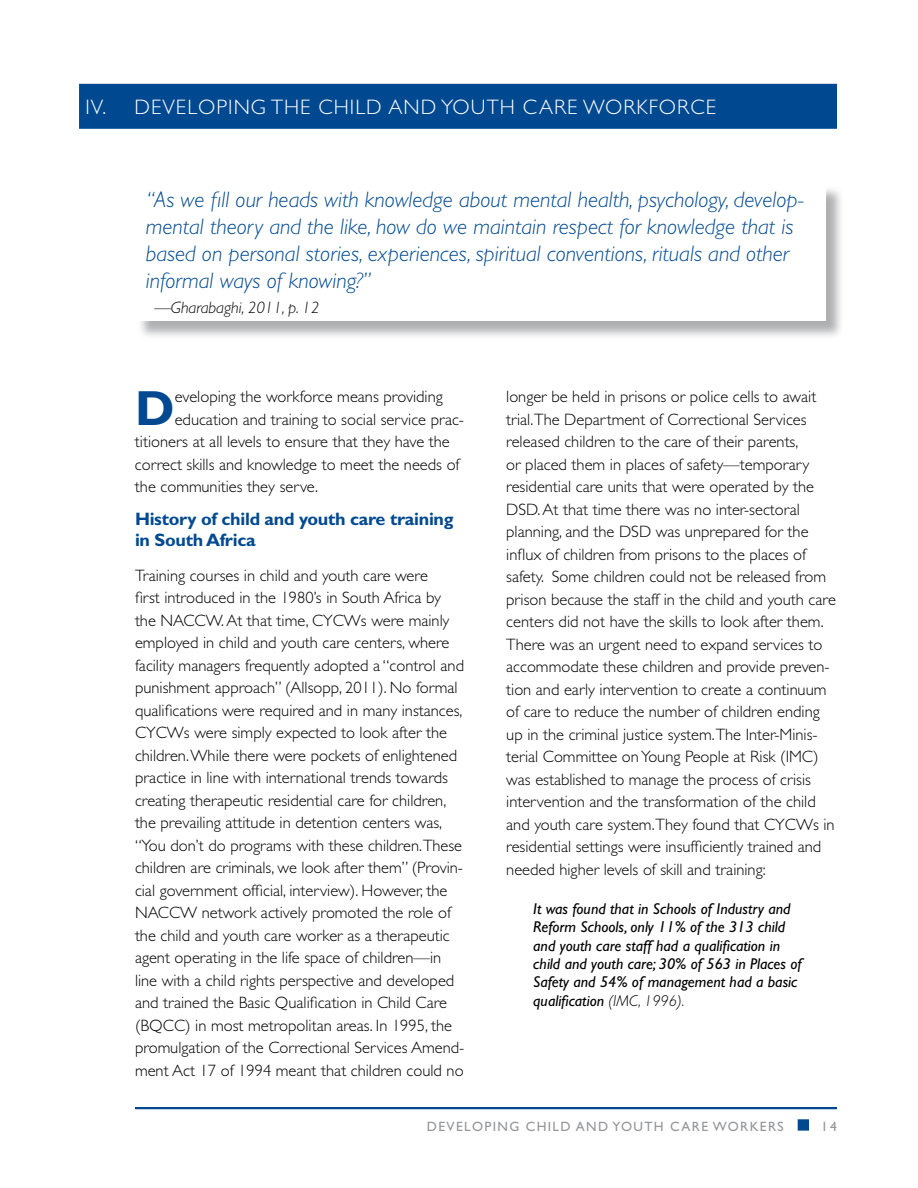
<style>
.page{position:relative;width:918px;height:1188px;background:#fff}
.page>*{position:absolute;margin:0;border:0;box-sizing:border-box;transform-origin:0 0}
.t1{font:700 49.5px "Gill Sans Std";color:#004990}
.t2{font:italic 300 22.5px/27px "Gill Sans Std";color:#004990}
.t3{font:300 21px "Gill Sans Std";letter-spacing:.05em;color:#fff}
.t4{font:700 18px/21px "Gill Sans Std";letter-spacing:-.015em;color:#004990}
.t5{font:300 16.5px/22.5px "Gill Sans Std";color:#000}
.t6{font:italic 300 16.5px "Gill Sans Std";color:#000}
.t7{font:italic 15.75px/18.3px "Gill Sans Std";color:#000}
.t8{font:13.5px "Gill Sans Std";letter-spacing:.1em;color:#939598}
.s1{font-weight:300}
.s2{color:#004990}
</style>
<div class="page">
<div style="left:798px;top:1119px;width:11px;height:12px;border:3px solid #004990"></div>
<hr style="left:135px;top:1107px;width:702px;height:2px;background:#004990">
<div style="left:79px;top:84px;width:758px;height:45px;background:#004990"></div>
<div style="left:137px;top:185px;width:707px;height:155px;background:#939598;opacity:.75"></div>
<div style="left:135px;top:184px;width:690px;height:137px;background:#fff"></div>
<p class="t3" style="left:86px;top:96px;width:372px">IV. DEVELOPING th e chi ld and youth</p>
<p class="t3" style="left:523px;top:96px;width:80px">care wor</p>
<p class="t3" style="left:637px;top:96px;width:81px">kforce</p>
<p class="t2" style="left:146px;top:186px;width:660px">“As we fill our heads with knowledge about mental health, psychology, develop&shy;mental theory and the like, how do we maintain respect for knowledge that is based on personal stories, experiences, spiritual conventions, rituals and other informal ways of knowing?”</p>
<p class="t6" style="left:154px;top:298px;width:167px">—Gharabaghi, 2011, p. 12</p>
<h1 class="t1" style="left:135px;top:379px;width:41px">D</h1>
<p class="t5" style="left:175px;top:386px;width:270px">eveloping the workforce means providing</p>
<p class="t5" style="left:175px;top:408px;width:291px">education and training to social service prac-</p>
<p class="t5" style="left:135px;top:431px;width:316px">titioners at all levels to ensure that they have the</p>
<p class="t5" style="left:135px;top:453px;width:328px">correct skills and knowledge to meet the needs of</p>
<p class="t5" style="left:135px;top:476px;width:185px">the communities they serve.</p>
<p class="t4" style="left:135px;top:509px;width:320px">History of child and youth care training in South Africa</p>
<p class="t5" style="left:135px;top:564px;width:308px">Training courses in child and youth care were first introduced in the 1980’s in South Africa by the NACC</p>
<p class="t5" style="left:135px;top:609px;width:331px;text-indent:71px">W. At that time, CYCWs were mainly employed in child and youth care centers, where facility managers frequently adopted a “control and punishment approach” (Allsopp, 2011). No formal qualifications were required and in many instances, CYCWs were simply expected to look after the children. While there were pockets of enlightened practice in line with international trends towards creating therapeutic residential care for children, the prevailing attitude in detention centers was, “You don’t do programs with these children.These children are criminals, we look after them” (Provin&shy;cial government official, interview). However, the<br>NACC</p>
<p class="t5" style="left:135px;top:902px;width:331px;text-indent:45px">W network actively promoted the role of the child and youth care worker as a therapeutic agent operating in the life space of children—in line with a child rights perspective and developed and trained the Basic Qualification in Child Care (BQCC) in most metropolitan areas. In 1995, the promulgation of the Correctional Services Amend&shy;ment Act 17 of 1994 meant that children could no</p>
<p class="t5" style="left:506px;top:386px;width:331px">longer be held in prisons or police cells to await trial.The Department of Correctional Services released children to the care of their parents,<br>or placed them in places of safety—temporary residential care units that were operated by the DSD. At that time there was no inter-sectoral planning, and the DSD was unprepared for the influx of children from prisons to the places of safety. Some children could not be released from prison because the staff in the child and youth care centers did not have the skills to look after them.<br>There was an urgent need to expand services to accommodate these children and provide preven&shy;tion and early intervention to create a continuum of care to reduce the number of children ending up in the criminal justice system.The Inter-Minis&shy;terial Committee on Young People at Risk (IMC) was established to manage the process of crisis intervention and the transformation of the child and youth care system.They found that CYCWs in residential settings were insufficiently trained and needed higher levels of skill and training:</p>
<p class="t7" style="left:533px;top:900px;width:270px">It was found that in Schools of Industry and Reform Schools, only 11% of the 313 child and youth care staff had a qualification in child and youth care; 30% of 563 in Places of Safety and 54% of management had a basic qualification <span class="s1">(IMC, 1996).</span></p>
<p class="t8" style="left:427px;top:1118px;width:412px">DEVELOPING CHILD AND YOUTH CARE WORKERS <span class="s2">■</span> 14</p>
</div>
